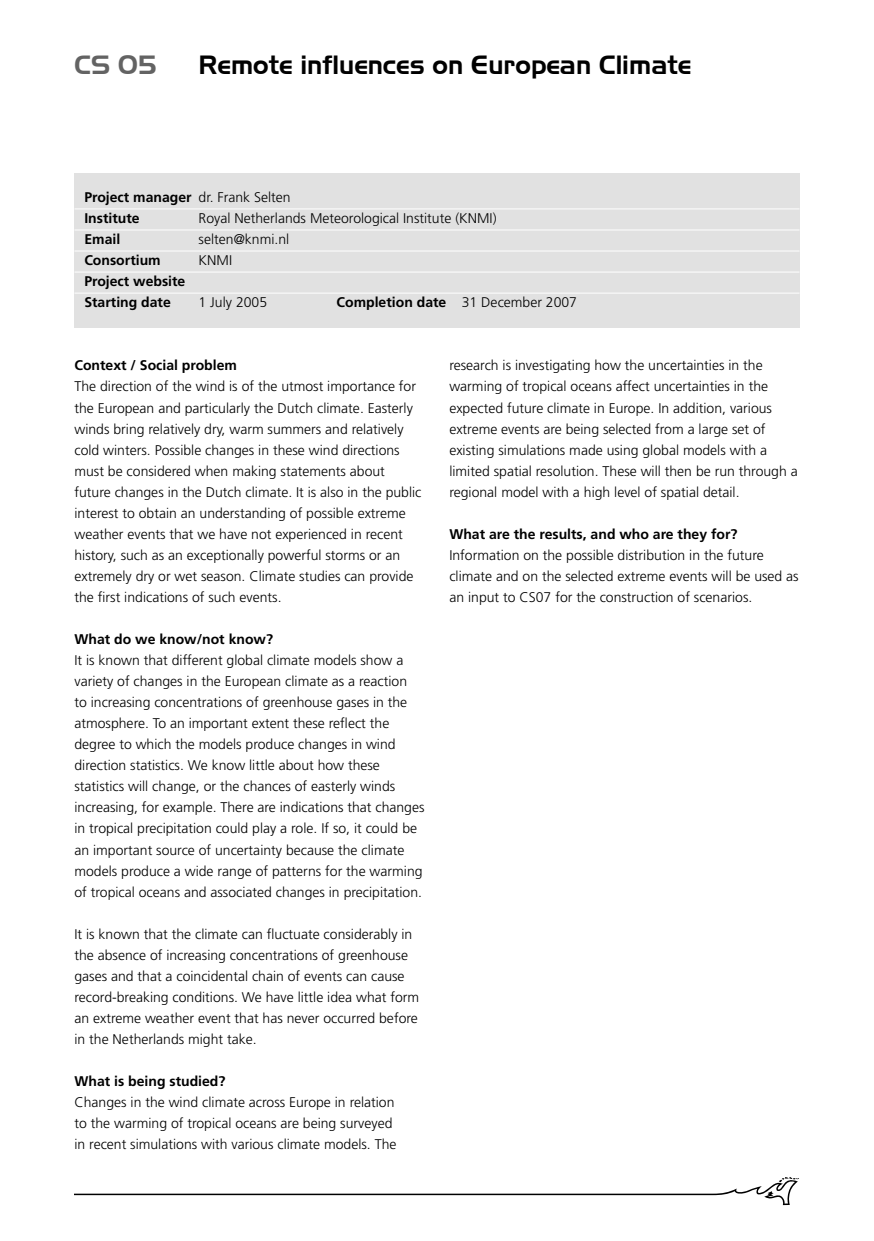
<style>
.page{position:relative;width:874px;height:1241px;background:#fff}
.page>*{position:absolute;margin:0;border:0;box-sizing:border-box;transform-origin:0 0}
.t1{font:26.25px "Slicker";color:#000}
.t2{font:26.25px "Slicker";color:#636363}
.t3{font:300 14px/21px "Frutiger";color:#000}
.t4{font:700 14px/21px "Frutiger";color:#000}
.s1{font-weight:300}
</style>
<div class="page">
<svg style="left:74px;top:1177px;width:724px;height:27px"></svg>
<div style="left:74px;top:173px;width:725px;height:155px;background:#e1e1e1"></div>
<hr style="left:74px;top:208px;width:725px;height:1px;background:#fff">
<hr style="left:74px;top:229px;width:725px;height:1px;background:#fff">
<hr style="left:74px;top:250px;width:725px;height:1px;background:#fff">
<hr style="left:74px;top:292px;width:725px;height:1px;background:#fff">
<hr style="left:74px;top:271px;width:725px;height:1px;background:#fff">
<h1 class="t2" style="left:74px;top:50px;width:84px">CS 05</h1>
<h1 class="t1" style="left:198px;top:50px;width:494px">Remote influences on European Climate</h1>
<p class="t4" style="left:84px;top:186px;width:208px">Project manager <span class="s1">dr. Frank Selten<br></span>Institute</p>
<p class="t3" style="left:198px;top:208px;width:299px">Royal Netherlands Meteorological Institute (KNMI)</p>
<p class="t4" style="left:84px;top:228px;width:37px">Email</p>
<p class="t3" style="left:198px;top:229px;width:92px">selten@knmi.nl</p>
<p class="t4" style="left:84px;top:250px;width:78px">Consortium</p>
<p class="t3" style="left:198px;top:250px;width:35px">KNMI</p>
<p class="t4" style="left:84px;top:271px;width:102px">Project website<br>Starting date</p>
<p class="t3" style="left:198px;top:292px;width:70px">1 July 2005</p>
<p class="t4" style="left:336px;top:292px;width:242px">Completion date <span class="s1">31 December 2007</span></p>
<p class="t4" style="left:74px;top:355px;width:164px">Context / Social problem</p>
<p class="t3" style="left:74px;top:376px;width:348px">The direction of the wind is of the utmost importance for the European and particularly the Dutch climate. Easterly winds bring relatively dry, warm summers and relatively cold winters. Possible changes in these wind directions must be considered when making statements about future changes in the Dutch climate. It is also in the public interest to obtain an understanding of possible extreme weather events that we have not experienced in recent history, such as an exceptionally powerful storms or an extremely dry or wet season. Climate studies can provide the first indications of such events.</p>
<p class="t4" style="left:74px;top:628px;width:200px">What do we know/not know?</p>
<p class="t3" style="left:74px;top:649px;width:351px">It is known that different global climate models show a variety of changes in the European climate as a reaction<br>to increasing concentrations of greenhouse gases in the atmosphere. To an important extent these reflect the degree to which the models produce changes in wind direction statistics. We know little about how these statistics will change, or the chances of easterly winds increasing, for example. There are indications that changes in tropical precipitation could play a role. If so, it could be an important source of uncertainty because the climate models produce a wide range of patterns for the warming of tropical oceans and associated changes in precipitation.</p>
<p class="t3" style="left:74px;top:923px;width:346px">It is known that the climate can fluctuate considerably in the absence of increasing concentrations of greenhouse gases and that a coincidental chain of events can cause record-breaking conditions. We have little idea what form an extreme weather event that has never occurred before in the Netherlands might take.</p>
<p class="t4" style="left:74px;top:1070px;width:152px">What is being studied?</p>
<p class="t3" style="left:74px;top:1091px;width:323px">Changes in the wind climate across Europe in relation to the warming of tropical oceans are being surveyed in recent simulations with various climate models. The</p>
<p class="t3" style="left:449px;top:355px;width:350px">research is investigating how the uncertainties in the warming of tropical oceans affect uncertainties in the expected future climate in Europe. In addition, various extreme events are being selected from a large set of existing simulations made using global models with a limited spatial resolution. These will then be run through a regional model with a high level of spatial detail.</p>
<p class="t4" style="left:449px;top:523px;width:289px">What are the results, and who are they for?</p>
<p class="t3" style="left:449px;top:544px;width:350px">Information on the possible distribution in the future climate and on the selected extreme events will be used as an input to CS07 for the construction of scenarios.</p>
</div>
